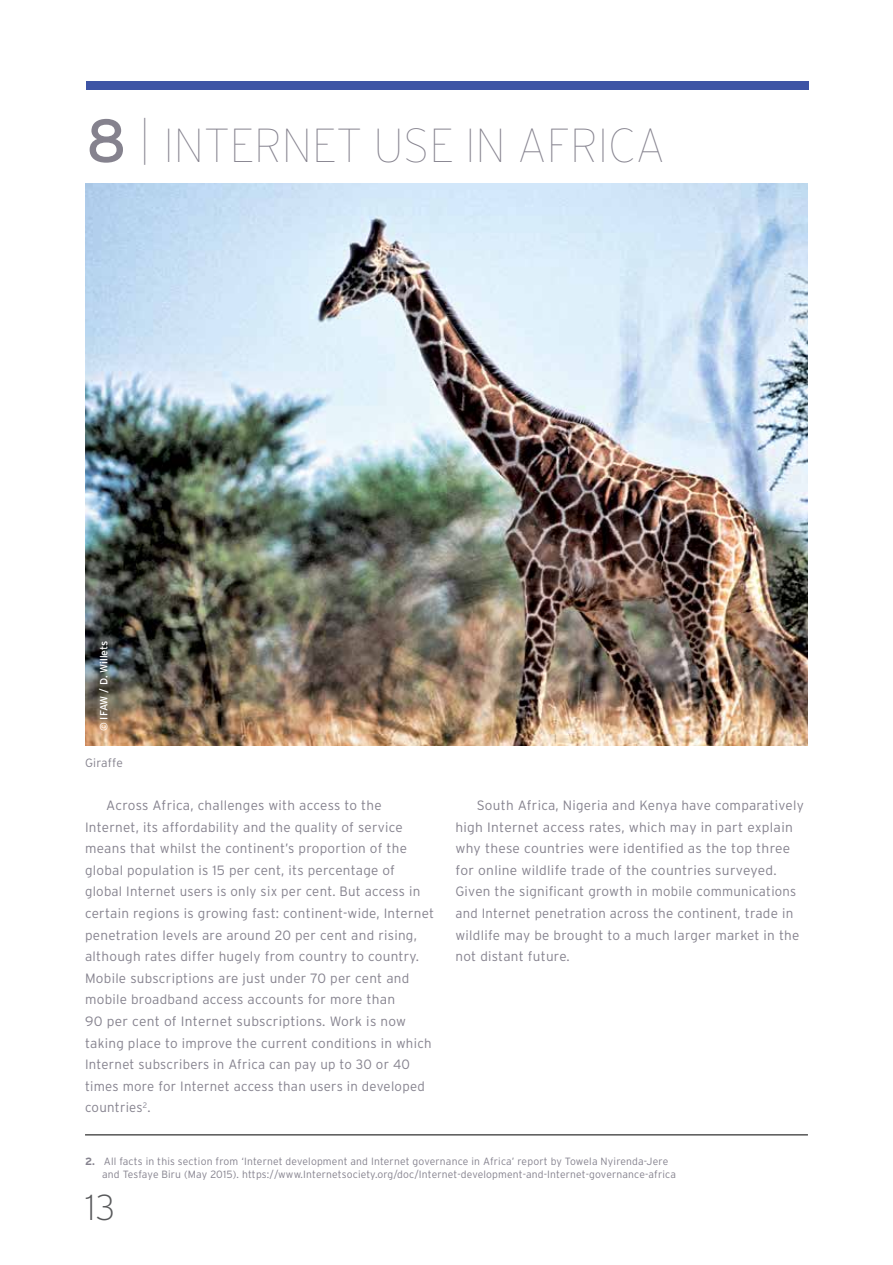
<style>
.page{position:relative;width:893px;height:1265px;background:#fff}
.page>*{position:absolute;margin:0;border:0;box-sizing:border-box;transform-origin:0 0}
.t1{font:100 47.7px "Interstate";color:#85828e}
.t2{font:200 36px "Interstate";color:#58595b}
.t3{font:300 13.5px/21.6px "Interstate";letter-spacing:.02em;color:#85828e}
.t4{font:300 12px "Interstate";letter-spacing:.015em;color:#85828e}
.t5{font:300 10.5px/12.6px "Interstate";letter-spacing:.015em;color:#85828e}
.t6{font:10.5px "Interstate";letter-spacing:-.005em;color:#fff}
.s1{font-weight:400;font-size:60.6px}
.s2{font-weight:700}
</style>
<div class="page">
<img style="left:85px;top:183px;width:723px;height:562px">
<div style="left:86px;top:81px;width:723px;height:8px;background:#3e54a5"></div>
<hr style="left:85px;top:1135px;width:723px;height:1px;background:#000">
<h1 class="t1" style="left:86px;top:120px;width:581px"><span class="s1">8</span> | INTERNET USE IN AFRICA</h1>
<p class="t6" style="left:98px;top:731px;width:92px;rotate:-90deg">© IFAW / D. Willets</p>
<p class="t4" style="left:85px;top:756px;width:39px">Giraffe</p>
<p class="t3" style="left:85px;top:794px;width:351px;text-indent:21px">Across Africa, challenges with access to the Internet, its affordability and the quality of service means that whilst the continent’s proportion of the global population is 15 per cent, its percentage of global Internet users is only six per cent. But access in certain regions is growing fast: continent-wide, Internet penetration levels are around 20 per cent and rising, although rates differ hugely from country to country.<br>Mobile subscriptions are just under 70 per cent and mobile broadband access accounts for more than<br>90 per cent of Internet subscriptions. Work is now taking place to improve the current conditions in which Internet subscribers in Africa can pay up to 30 or 40 times more for Internet access than users in developed countries<sup>2</sup>.</p>
<p class="t3" style="left:455px;top:794px;width:350px;text-indent:21px">South Africa, Nigeria and Kenya have comparatively high Internet access rates, which may in part explain why these countries were identified as the top three for online wildlife trade of the countries surveyed.<br>Given the significant growth in mobile communications and Internet penetration across the continent, trade in wildlife may be brought to a much larger market in the not distant future.</p>
<p class="t5" style="left:102px;top:1155px;width:575px;text-indent:-17px"><span class="s2">2.</span> All facts in this section from ‘Internet development and Internet governance in Africa’ report by Towela Nyirenda-Jere and Tesfaye Biru (May 2015). https://www.Internetsociety.org/doc/Internet-development-and-Internet-governance-africa</p>
<h2 class="t2" style="left:85px;top:1188px;width:32px">13</h2>
</div>
